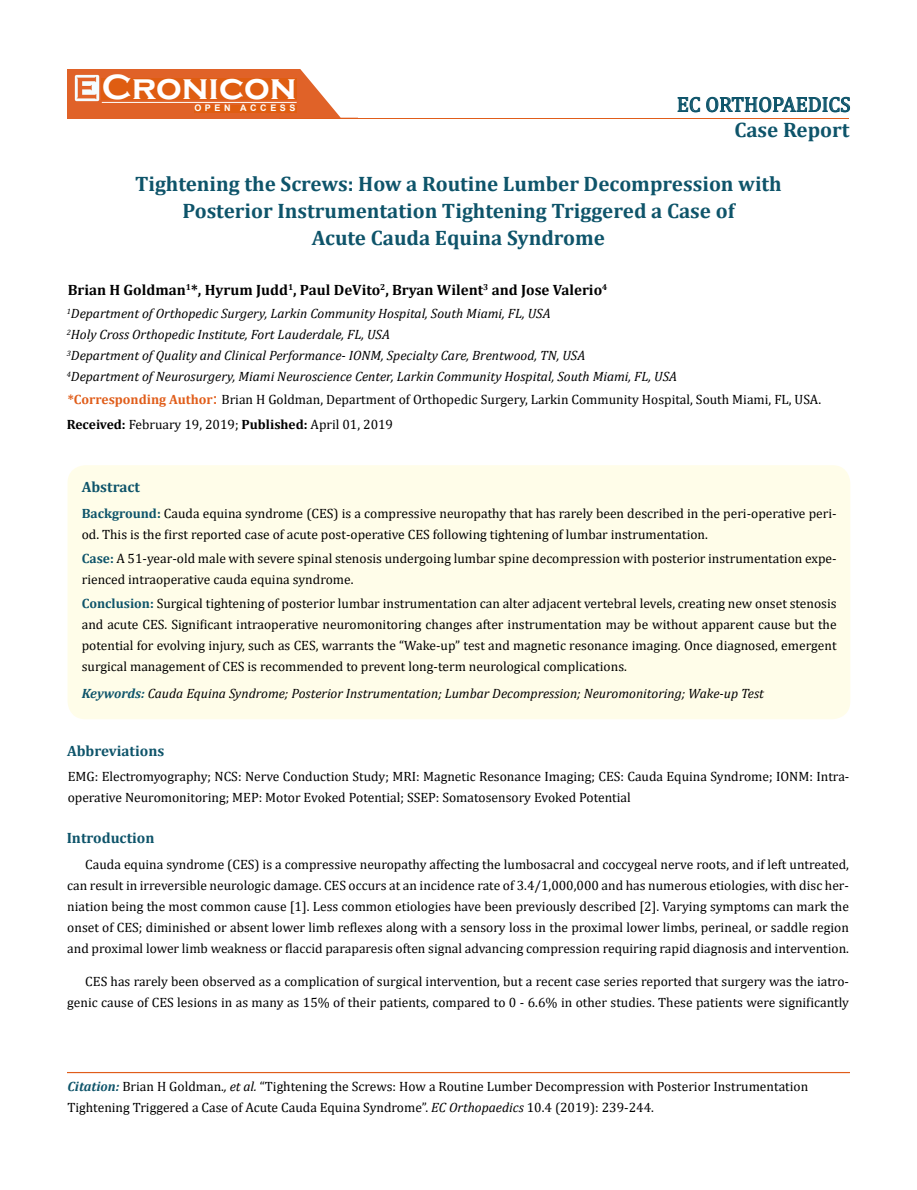
<style>
.page{position:relative;width:917px;height:1190px;background:#fff}
.page>*{position:absolute;margin:0;border:0;box-sizing:border-box;transform-origin:0 0}
.t1{font:700 36px "Copperplate Gothic";color:#fff}
.t2{font:700 21px/27px "Cambria";color:#0e546a;text-align:center}
.t3{font:21px "Cambria";color:#0e546a}
.t4{font:700 15px "Cambria";color:#000}
.t5{font:700 15px "Cambria";color:#0e546a}
.t6{font:13.5px/21px "Cambria";color:#000}
.t7{font:italic 13.5px/21px "Cambria";color:#000}
.t8{font:700 9px "Arial";letter-spacing:.4em;color:#fff}
.s1{font-weight:700;color:#e05d1a}
.s2{font-size:18px;color:#e05d1a}
.s3{font-weight:700}
.s4{font-weight:700;color:#0e546a}
.s5{font-weight:700;font-style:italic;color:#0e546a}
.s6{font-style:italic}
</style>
<div class="page">
<div style="left:67px;top:70px;width:290px;height:49px;background:#e06228"></div>
<svg style="left:300px;top:69px;width:58px;height:49px"></svg>
<img style="left:75px;top:75px;width:24px;height:26px">
<div style="left:102px;top:79px;width:195px;height:21px;background:#df5d11"></div>
<div style="left:194px;top:105px;width:103px;height:7px;background:#df5d11"></div>
<svg style="left:677px;top:97px;width:173px;height:15px"></svg>
<hr style="left:102px;top:102px;width:194px;height:1px;background:#fff">
<hr style="left:279px;top:118px;width:569px;height:1px;background:#e05d1a">
<div style="left:67px;top:1072px;width:782px;height:1px;border:1px solid #e05d1a"></div>
<div style="left:67px;top:465px;width:783px;height:254px;background:#fffde9;border-radius:18px"></div>
<h1 class="t1" style="left:102px;top:68px;width:196px">Cronicon</h1>
<p class="t8" style="left:194px;top:102px;width:103px">OPEN ACCESS</p>
<h2 class="t3" style="left:676px;top:92px;width:175px">EC ORTHOPAEDICS</h2>
<h2 class="t2" style="left:734px;top:116px;width:117px">Case Report</h2>
<h2 class="t2" style="left:135px;top:169px;width:648px">Tightening the Screws: How a Routine Lumber Decompression with<br>Posterior Instrumentation Tightening Triggered a Case of<br>Acute Cauda Equina Syndrome</h2>
<p class="t4" style="left:68px;top:280px;width:541px">Brian H Goldman<sup>1</sup>*, Hyrum Judd<sup>1</sup>, Paul DeVito<sup>2</sup>, Bryan Wilent<sup>3</sup> and Jose Valerio<sup>4</sup></p>
<p class="t7" style="left:67px;top:302px;width:611px"><sup>1</sup>Department of Orthopedic Surgery, Larkin Community Hospital, South Miami, FL, USA<br><sup>2</sup>Holy Cross Orthopedic Institute, Fort Lauderdale, FL, USA<br><sup>3</sup>Department of Quality and Clinical Performance- IONM, Specialty Care, Brentwood, TN, USA<br><sup>4</sup>Department of Neurosurgery, Miami Neuroscience Center, Larkin Community Hospital, South Miami, FL, USA</p>
<p class="t6" style="left:67px;top:386px;width:755px;line-height:25px"><span class="s1">*Corresponding Author</span><span class="s2">:</span> Brian H Goldman, Department of Orthopedic Surgery, Larkin Community Hospital, South Miami, FL, USA.<br><span class="s3">Received:</span> February 19, 2019; <span class="s3">Published:</span> April 01, 2019</p>
<p class="t5" style="left:82px;top:476px;width:60px">Abstract</p>
<p class="t6" style="left:82px;top:502px;width:756px"><span class="s4">Background:</span> Cauda equina syndrome (CES) is a compressive neuropathy that has rarely been described in the peri-operative peri&shy;od. This is the first reported case of acute post-operative CES following tightening of lumbar instrumentation.</p>
<p class="t6" style="left:82px;top:548px;width:756px"><span class="s4">Case:</span> A 51-year-old male with severe spinal stenosis undergoing lumbar spine decompression with posterior instrumentation expe&shy;rienced intraoperative cauda equina syndrome.</p>
<p class="t6" style="left:82px;top:593px;width:756px;text-align:justify"><span class="s4">Conclusion:</span> Surgical tightening of posterior lumbar instrumentation can alter adjacent vertebral levels, creating new onset stenosis and acute CES. Significant intraoperative neuromonitoring changes after instrumentation may be without apparent cause but the potential for evolving injury, such as CES, warrants the “Wake-up” test and magnetic resonance imaging. Once diagnosed, emergent surgical management of CES is recommended to prevent long-term neurological complications.</p>
<p class="t7" style="left:82px;top:682px;width:683px"><span class="s4">Keywords:</span> Cauda Equina Syndrome; Posterior Instrumentation; Lumbar Decompression; Neuromonitoring; Wake-up Test</p>
<p class="t5" style="left:67px;top:740px;width:99px">Abbreviations</p>
<p class="t6" style="left:68px;top:766px;width:783px">EMG: Electromyography; NCS: Nerve Conduction Study; MRI: Magnetic Resonance Imaging; CES: Cauda Equina Syndrome; IONM: Intra&shy;operative Neuromonitoring; MEP: Motor Evoked Potential; SSEP: Somatosensory Evoked Potential</p>
<p class="t5" style="left:67px;top:827px;width:89px">Introduction</p>
<p class="t6" style="left:67px;top:853px;width:783px;text-align:justify;text-indent:18px">Cauda equina syndrome (CES) is a compressive neuropathy affecting the lumbosacral and coccygeal nerve roots, and if left untreated, can result in irreversible neurologic damage. CES occurs at an incidence rate of 3.4/1,000,000 and has numerous etiologies, with disc her&shy;niation being the most common cause [1]. Less common etiologies have been previously described [2]. Varying symptoms can mark the onset of CES; diminished or absent lower limb reflexes along with a sensory loss in the proximal lower limbs, perineal, or saddle region and proximal lower limb weakness or flaccid paraparesis often signal advancing compression requiring rapid diagnosis and intervention.</p>
<p class="t6" style="left:67px;top:970px;width:783px;text-align:right">CES has rarely been observed as a complication of surgical intervention, but a recent case series reported that surgery was the iatro&shy;genic cause of CES lesions in as many as 15% of their patients, compared to 0 - 6.6% in other studies. These patients were significantly</p>
<p class="t6" style="left:67px;top:1075px;width:742px"><span class="s5">Citation:</span> Brian H Goldman.<span class="s6">, et al.</span> “Tightening the Screws: How a Routine Lumber Decompression with Posterior Instrumentation<br>Tightening Triggered a Case of Acute Cauda Equina Syndrome”. <span class="s6">EC Orthopaedics</span> 10.4 (2019): 239-244.</p>
</div>
